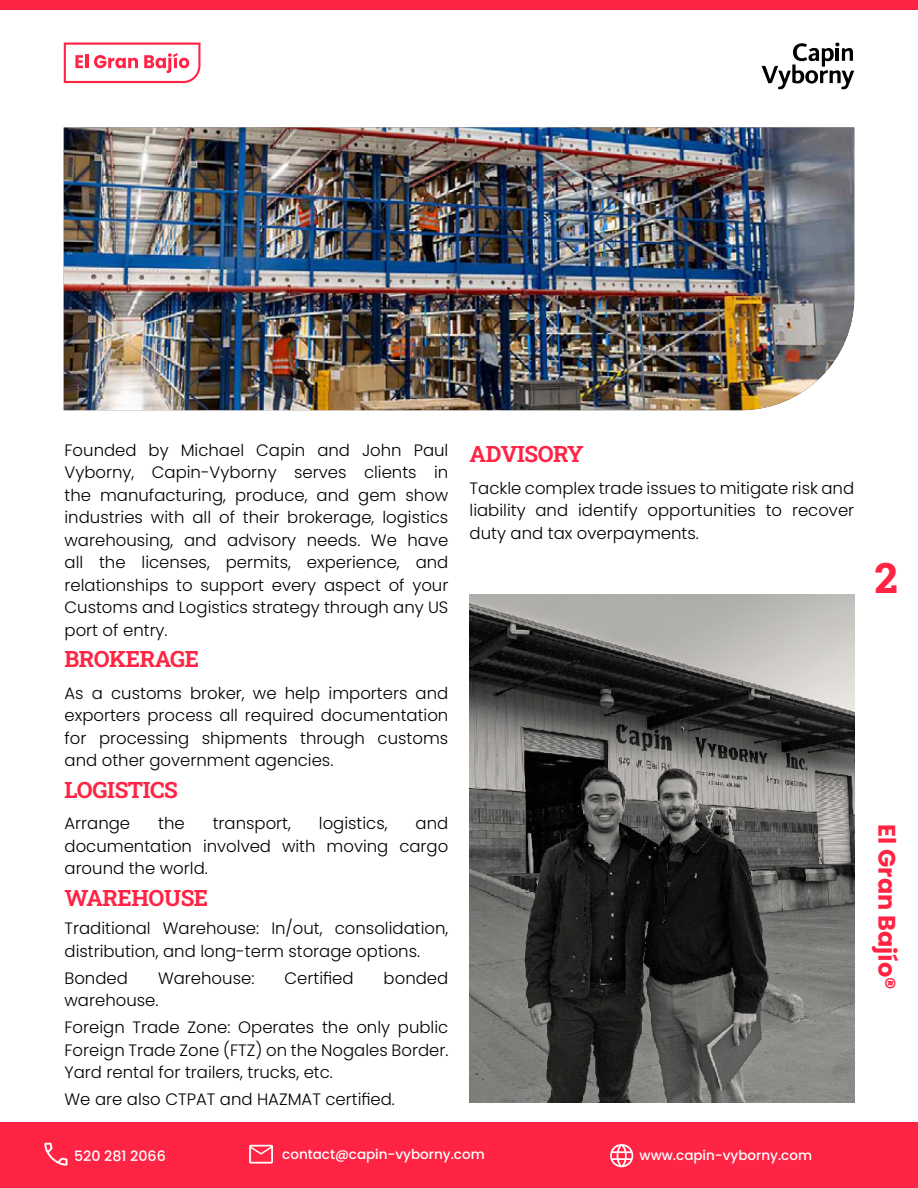
<style>
.page{position:relative;width:918px;height:1188px;background:#fff}
.page>*{position:absolute;margin:0;border:0;box-sizing:border-box;transform-origin:0 0}
.t1{font:800 42px "Roboto Slab";color:#ff2444}
.t2{font:700 24px "Poppins";color:#ff2444}
.t3{font:700 22.5px "Roboto Slab";letter-spacing:-.02em;color:#ff2444}
.t4{font:300 16.5px/22.5px "Poppins";color:#000;text-align:justify}
.t5{font:500 14.25px "Poppins";color:#fff}
.t6{font:500 13.5px "Poppins";color:#fff}
</style>
<div class="page">
<div style="left:0;top:0;width:918px;height:10px;background:#ff2444"></div>
<svg style="left:64px;top:43px;width:136px;height:40px"></svg>
<img style="left:64px;top:128px;width:790px;height:282px">
<div style="left:0;top:1122px;width:918px;height:66px;background:#ff2444"></div>
<svg style="left:610px;top:1144px;width:23px;height:23px"></svg>
<svg style="left:249px;top:1145px;width:24px;height:19px"></svg>
<svg style="left:44px;top:1143px;width:24px;height:23px"></svg>
<img style="left:470px;top:594px;width:384px;height:509px">
<svg style="left:762px;top:42px;width:92px;height:48px"></svg>
<p class="t4" style="left:65px;top:439px;width:385px">Founded by Michael Capin and John Paul Vyborny, Capin-Vyborny serves clients in the manufacturing, produce, and gem show industries with all of their brokerage, logistics warehousing, and advisory needs. We have all the licenses, permits, experience, and relationships to support every aspect of your Customs and Logistics strategy through any US port of entry.</p>
<h3 class="t3" style="left:65px;top:644px;width:136px">BROKERAGE</h3>
<p class="t4" style="left:65px;top:682px;width:385px">As a customs broker, we help importers and exporters process all required documentation for processing shipments through customs and other government agencies.</p>
<h3 class="t3" style="left:65px;top:774px;width:115px">LOGISTICS</h3>
<p class="t4" style="left:65px;top:812px;width:67px">Arrange</p>
<p class="t4" style="left:158px;top:812px;width:28px">the</p>
<p class="t4" style="left:213px;top:812px;width:80px">transport,</p>
<p class="t4" style="left:319px;top:812px;width:70px">logistics,</p>
<p class="t4" style="left:65px;top:812px;width:385px;text-indent:351px">and documentation involved with moving cargo around the world.</p>
<h3 class="t3" style="left:65px;top:882px;width:145px">WAREHOUSE</h3>
<p class="t4" style="left:65px;top:917px;width:385px">Traditional Warehouse: In/out, consolidation, distribution, and long-term storage options.</p>
<p class="t4" style="left:65px;top:967px;width:65px">Bonded</p>
<p class="t4" style="left:158px;top:967px;width:98px">Warehouse:</p>
<p class="t4" style="left:285px;top:967px;width:71px">Certified</p>
<p class="t4" style="left:384px;top:967px;width:66px">bonded</p>
<p class="t4" style="left:65px;top:987px;width:385px;line-height:27px">warehouse.<br>Foreign Trade Zone: Operates the only public</p>
<p class="t4" style="left:65px;top:1039px;width:385px">Foreign Trade Zone (FTZ) on the Nogales Border.<br>Yard rental for trailers, trucks, etc.</p>
<p class="t4" style="left:65px;top:1088px;width:332px">We are also CTPAT and HAZMAT certified.</p>
<h3 class="t3" style="left:470px;top:439px;width:116px">ADVISORY</h3>
<p class="t4" style="left:470px;top:477px;width:386px">Tackle complex trade issues to mitigate risk and liability and identify opportunities to recover duty and tax overpayments.</p>
<p class="t5" style="left:74px;top:1147px;width:93px">520 281 2066</p>
<p class="t6" style="left:282px;top:1146px;width:204px">contact@capin-vyborny.com</p>
<p class="t6" style="left:640px;top:1148px;width:174px">www.capin-vyborny.com</p>
<h1 class="t1" style="left:874px;top:549px;width:25px">2</h1>
<h2 class="t2" style="left:901px;top:824px;width:167px;rotate:90deg">El Gran Bajío®</h2>
</div>
